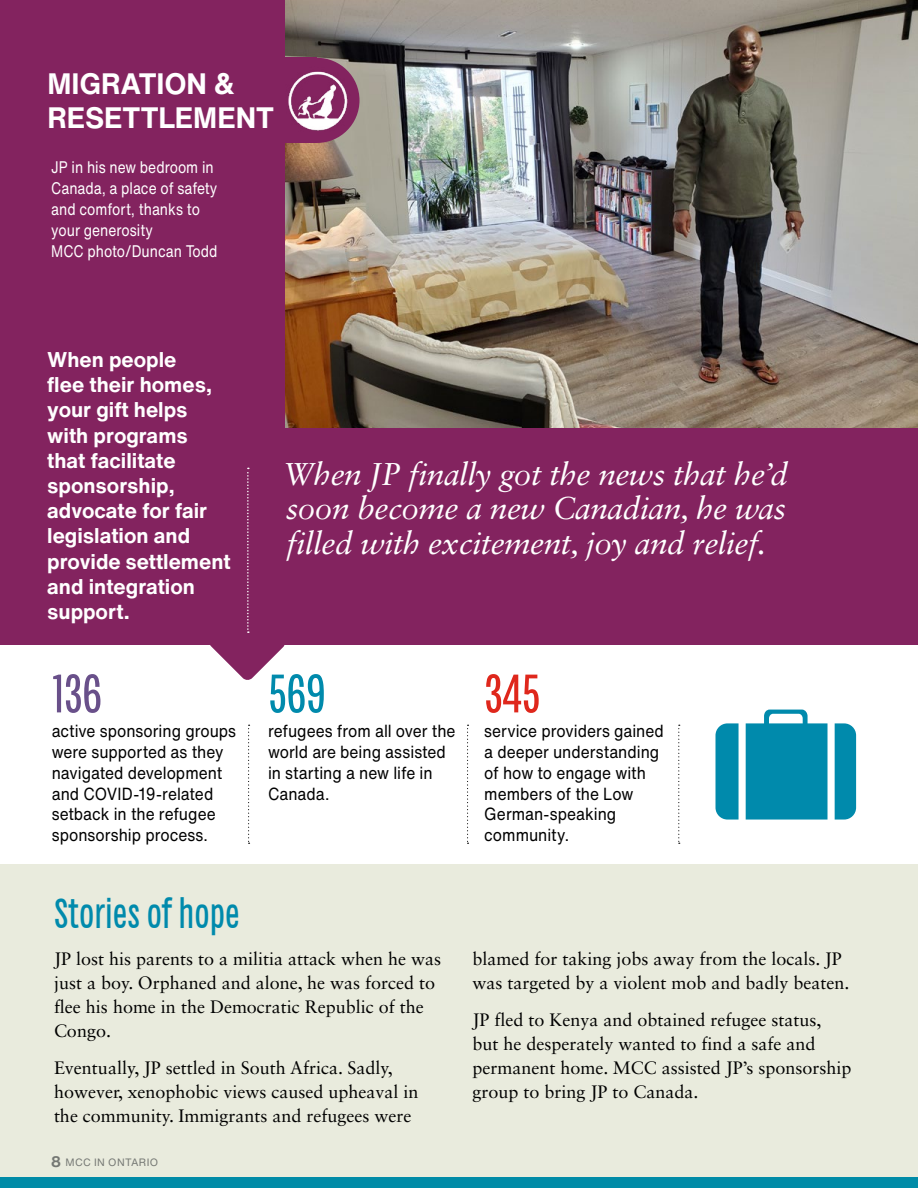
<style>
.page{position:relative;width:918px;height:1188px;background:#fff}
.page>*{position:absolute;margin:0;border:0;box-sizing:border-box;transform-origin:0 0}
.t1{font:54px "Chartwell Pies";color:#69508a}
.t2{font:54px "Chartwell Pies";color:#008aac}
.t3{font:54px "Chartwell Pies";color:#df271c}
.t4{font:42px "Chartwell Pies";color:#008aac}
.t5{font:italic 31.5px/34.5px "Sabon LT Std";letter-spacing:-.015em;color:#fff;text-align:justify}
.t6{font:700 29.1px/34.3px "Helvetica Now Text";color:#fff}
.t7{font:700 21px/25.2px "Helvetica Now Text";color:#fff}
.t8{font:18px/24px "Sabon LT Std";color:#000}
.t9{font:17.25px/20.7px "Helvetica Now Text";color:#000;scale:.9 1}
.t10{font:16.5px/21px "Helvetica Now Text";color:#fff;scale:.84 1}
.t11{font:10.5px "Helvetica Now Text";letter-spacing:.03em;color:#808285}
.s1{font-weight:700;font-size:15px}
</style>
<div class="page">
<div style="left:0;top:0;width:918px;height:645px;background:#83235f"></div>
<img style="left:285px;top:0;width:633px;height:428px">
<svg style="left:210px;top:468px;width:75px;height:212px"></svg>
<svg style="left:248px;top:725px;width:2px;height:119px"></svg>
<svg style="left:467px;top:725px;width:2px;height:119px"></svg>
<svg style="left:678px;top:725px;width:2px;height:119px"></svg>
<img style="left:285px;top:30px;width:105px;height:141px">
<svg style="left:716px;top:723px;width:23px;height:97px;background:#0d90b0"></svg>
<div style="left:835px;top:723px;width:21px;height:97px;background:#008aac"></div>
<svg style="left:746px;top:710px;width:82px;height:110px;background:#1895b4"></svg>
<div style="left:0;top:864px;width:918px;height:324px;background:#e9ebdd"></div>
<div style="left:0;top:1177px;width:918px;height:11px;background:#008ba7"></div>
<h3 class="t6" style="left:47px;top:66px;width:228px">MIGRATION &amp;<br>RESETTLEMENT</h3>
<p class="t10" style="left:51px;top:156px;width:199px">JP in his new bedroom in<br>Canada, a place of safety and comfort, thanks to your generosity<br>MCC photo/Duncan Todd</p>
<p class="t7" style="left:47px;top:347px;width:185px">When people<br>flee their homes, your gift helps with programs that facilitate sponsorship, advocate for fair legislation and provide settlement and integration support.</p>
<h1 class="t1" style="left:52px;top:661px;width:52px">136</h1>
<p class="t9" style="left:52px;top:720px;width:206px">active sponsoring groups were supported as they navigated development and COVID-19-related setback in the refugee sponsorship process.</p>
<h2 class="t4" style="left:54px;top:888px;width:187px">Stories of hope</h2>
<h3 class="t5" style="left:283px;top:457px;width:507px">When JP finally got the news that he’d soon become a new Canadian, he was filled with excitement, joy and relief.</h3>
<h1 class="t2" style="left:268px;top:661px;width:59px">569</h1>
<p class="t9" style="left:268px;top:720px;width:210px">refugees from all over the world are being assisted in starting a new life in<br>Canada.</p>
<h1 class="t3" style="left:484px;top:661px;width:57px">345</h1>
<p class="t9" style="left:484px;top:720px;width:201px">service providers gained a deeper understanding of how to engage with members of the Low<br>German-speaking community.</p>
<p class="t8" style="left:54px;top:946px;width:389px">JP lost his parents to a militia attack when he was just a boy. Orphaned and alone, he was forced to flee his home in the Democratic Republic of the Congo.</p>
<p class="t8" style="left:54px;top:1055px;width:366px">Eventually, JP settled in South Africa. Sadly, however, xenophobic views caused upheaval in the community. Immigrants and refugees were</p>
<p class="t11" style="left:51px;top:1154px;width:108px"><span class="s1">8</span> MCC IN ONTARIO</p>
<p class="t8" style="left:473px;top:946px;width:379px">blamed for taking jobs away from the locals. JP was targeted by a violent mob and badly beaten.</p>
<p class="t8" style="left:473px;top:1007px;width:381px">JP fled to Kenya and obtained refugee status, but he desperately wanted to find a safe and permanent home. MCC assisted JP’s sponsorship group to bring JP to Canada.</p>
</div>
